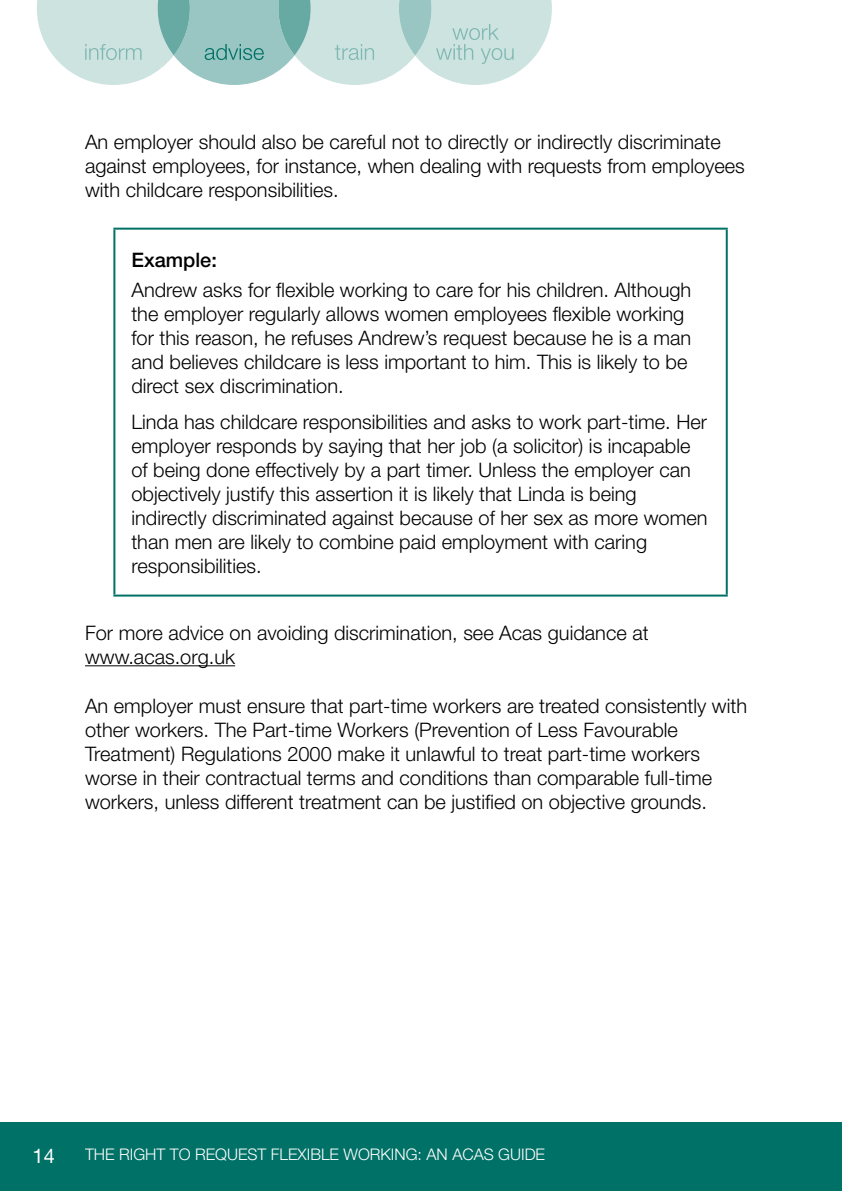
<style>
.page{position:relative;width:842px;height:1191px;background:#fff}
.page>*{position:absolute;margin:0;border:0;box-sizing:border-box;transform-origin:0 0}
._07_-_Box_Text{font:300 20px/24px "Helvetica Neue";color:#000}
._04_-_Main_Text{font:300 20px/24px "Helvetica Neue";color:#000}
._07_-_Box_A-heads{font:500 20px "Helvetica Neue";color:#000}
.t1{font:20px "Helvetica Neue";color:#fff}
.t2{font:300 16px "Helvetica Neue";color:#fff}
</style>
<div class="page">
<div style="left:0;top:1123px;width:842px;height:68px;background:#007166"></div>
<svg style="left:37px;top:0;width:515px;height:85px;background:#bfdcd8"></svg>
<hr style="left:85px;top:665px;width:150px;height:1px;background:#000">
<hr style="left:113px;top:228px;width:615px;height:2px;background:#007166">
<hr style="left:113px;top:230px;width:2px;height:364px;background:#007166">
<hr style="left:726px;top:230px;width:2px;height:364px;background:#007166">
<hr style="left:113px;top:594px;width:615px;height:2px;background:#007166">
<p class="_04_-_Main_Text" style="left:85px;top:129px;width:661px">An employer should also be careful not to directly or indirectly discriminate against employees, for instance, when dealing with requests from employees with childcare responsibilities.</p>
<p class="_07_-_Box_A-heads" style="left:131px;top:248px;width:87px">Example:</p>
<p class="_07_-_Box_Text" style="left:131px;top:277px;width:561px">Andrew asks for flexible working to care for his children. Although the employer regularly allows women employees flexible working for this reason, he refuses Andrew’s request because he is a man and believes childcare is less important to him. This is likely to be direct sex discrimination.</p>
<p class="_07_-_Box_Text" style="left:131px;top:409px;width:578px">Linda has childcare responsibilities and asks to work part-time. Her employer responds by saying that her job (a solicitor) is incapable of being done effectively by a part timer. Unless the employer can objectively justify this assertion it is likely that Linda is being indirectly discriminated against because of her sex as more women than men are likely to combine paid employment with caring responsibilities.</p>
<p class="_04_-_Main_Text" style="left:85px;top:620px;width:565px">For more advice on avoiding discrimination, see Acas guidance at www.acas.org.uk</p>
<p class="_04_-_Main_Text" style="left:85px;top:693px;width:663px">An employer must ensure that part-time workers are treated consistently with other workers. The Part-time Workers (Prevention of Less Favourable Treatment) Regulations 2000 make it unlawful to treat part-time workers worse in their contractual terms and conditions than comparable full-time workers, unless different treatment can be justified on objective grounds.</p>
<p class="t1" style="left:33px;top:1143px;width:24px">14</p>
<p class="t2" style="left:85px;top:1144px;width:462px">THE RIGHT TO REQUEST FLEXIBLE WORKING: AN ACAS GUIDE</p>
</div>
